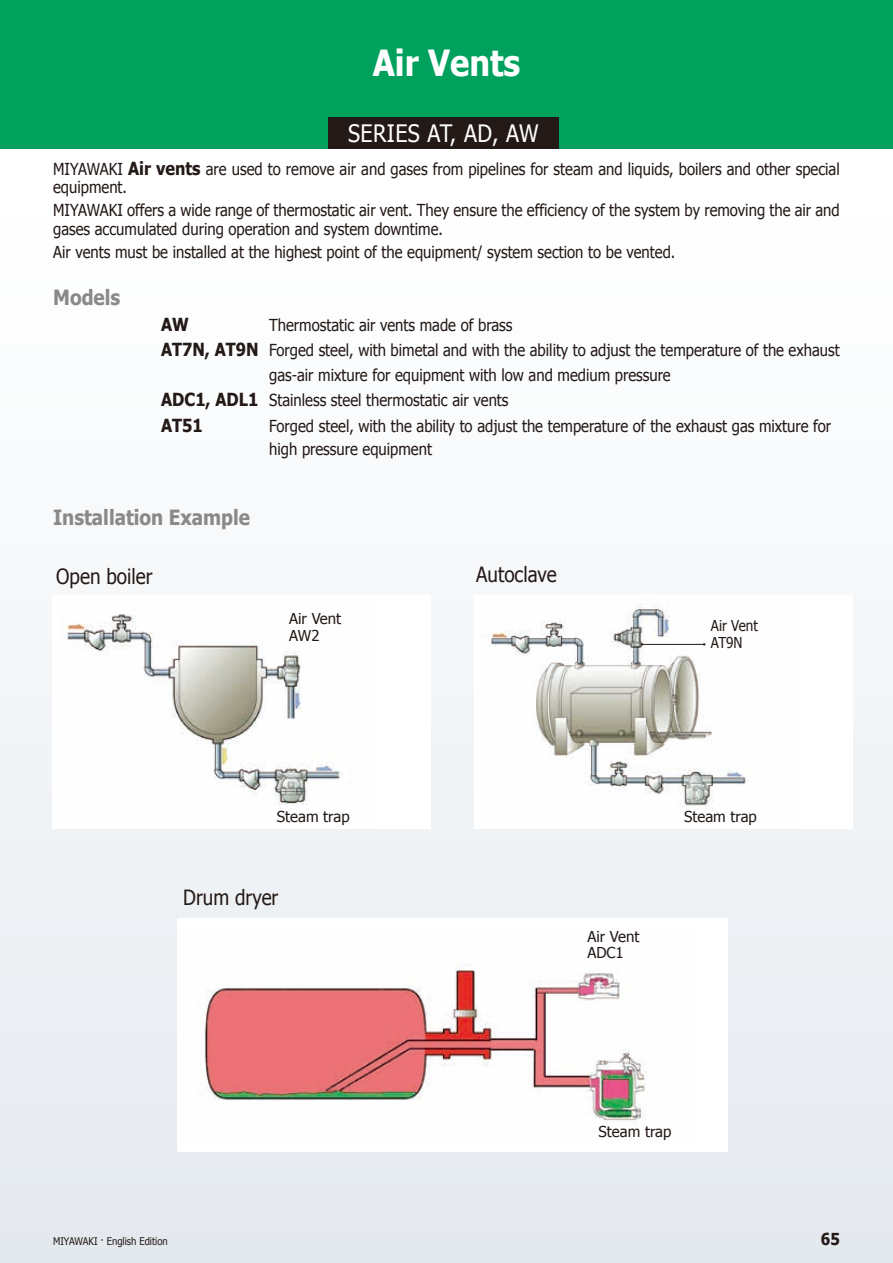
<style>
.page{position:relative;width:893px;height:1263px;background:#fff}
.page>*{position:absolute;margin:0;border:0;box-sizing:border-box;transform-origin:0 0}
.t1{font:700 36px "Tahoma";color:#fff;scale:.9 1}
.t2{font:24px "Tahoma";letter-spacing:.02em;color:#fff;scale:.9 1}
.t3{font:21px "Tahoma";color:#231916;scale:.9 1}
.t4{font:700 21px "Tahoma";color:#898989;scale:.9 1}
.t5{font:700 18px "Tahoma";color:#231916;scale:.9 1}
.t6{font:16.5px/18.8px "Tahoma";color:#231916;scale:.9 1}
.t7{font:700 16.5px "Tahoma";color:#231916;scale:.9 1}
.t8{font:15px/16.5px "Tahoma";color:#231916}
.t9{font:15px/16.5px "Tahoma";color:#231916;scale:.9 1}
.t10{font:10.5px "Tahoma";color:#231916;scale:.9 1}
.s1{font-weight:700;font-size:18px}
</style>
<div class="page">
<div style="left:0;top:149px;width:893px;height:1114px;background:linear-gradient(to bottom,#fff,#e4e9ef)"></div>
<div style="left:0;top:0;width:893px;height:149px;background:#00a05d"></div>
<div style="left:328px;top:117px;width:231px;height:32px;background:#231916"></div>
<div style="left:52px;top:595px;width:379px;height:234px;background:#fff"></div>
<img style="left:65px;top:614px;width:277px;height:191px">
<div style="left:474px;top:595px;width:379px;height:234px;background:#fff"></div>
<img style="left:489px;top:604px;width:257px;height:205px">
<hr style="left:642px;top:644px;width:62px;height:1px;background:#231916">
<div style="left:177px;top:918px;width:550px;height:234px;background:#fff"></div>
<img style="left:205px;top:963px;width:442px;height:159px">
<h1 class="t1" style="left:373px;top:38px;width:165px">Air Vents</h1>
<h2 class="t2" style="left:348px;top:117px;width:213px">SERIES AT, AD, AW</h2>
<p class="t6" style="left:53px;top:159px;width:875px">MIYAWAKI <span class="s1">Air vents</span> are used to remove air and gases from pipelines for steam and liquids, boilers and other special equipment.</p>
<p class="t6" style="left:53px;top:200px;width:875px">MIYAWAKI offers a wide range of thermostatic air vent. They ensure the efficiency of the system by removing the air and gases accumulated during operation and system downtime.</p>
<p class="t6" style="left:53px;top:242px;width:693px">Air vents must be installed at the highest point of the equipment/ system section to be vented.</p>
<p class="t4" style="left:53px;top:283px;width:76px">Models</p>
<p class="t5" style="left:161px;top:311px;width:32px">AW</p>
<p class="t6" style="left:269px;top:314px;width:272px">Thermostatic air vents made of brass</p>
<p class="t6" style="left:161px;top:340px;width:755px"><span class="s1">AT7N, AT9N</span> Forged steel, with bimetal and with the ability to adjust the temperature of the exhaust</p>
<p class="t6" style="left:269px;top:365px;width:448px">gas-air mixture for equipment with low and medium pressure</p>
<p class="t6" style="left:161px;top:390px;width:387px"><span class="s1">ADC1, ADL1</span> Stainless steel thermostatic air vents</p>
<p class="t5" style="left:161px;top:412px;width:48px">AT51</p>
<p class="t6" style="left:269px;top:413px;width:626px;line-height:23px">Forged steel, with the ability to adjust the temperature of the exhaust gas mixture for high pressure equipment</p>
<p class="t4" style="left:53px;top:503px;width:220px">Installation Example</p>
<p class="t3" style="left:56px;top:562px;width:109px">Open boiler</p>
<p class="t8" style="left:289px;top:610px;width:54px">Air Vent<br>AW2</p>
<p class="t3" style="left:476px;top:560px;width:91px">Autoclave</p>
<p class="t9" style="left:711px;top:617px;width:54px">Air Vent<br>AT9N</p>
<p class="t8" style="left:277px;top:807px;width:74px">Steam trap</p>
<p class="t8" style="left:684px;top:807px;width:74px">Steam trap</p>
<p class="t3" style="left:183px;top:884px;width:107px">Drum dryer</p>
<p class="t8" style="left:587px;top:927px;width:54px">Air Vent<br>ADC1</p>
<p class="t8" style="left:599px;top:1122px;width:74px">Steam trap</p>
<p class="t10" style="left:53px;top:1234px;width:129px">MIYAWAKI · English Edition</p>
<p class="t7" style="left:821px;top:1227px;width:23px">65</p>
</div>
